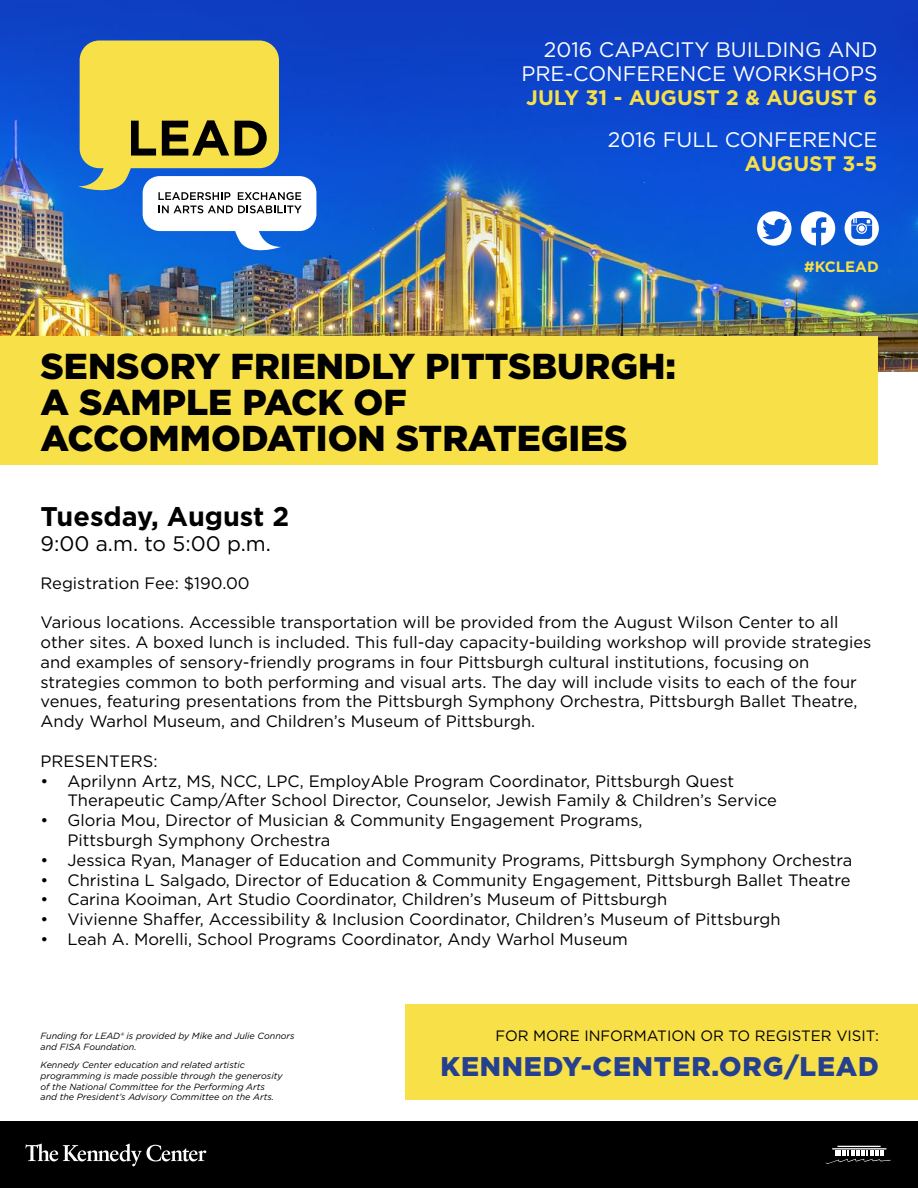
<style>
.page{position:relative;width:918px;height:1188px;background:#fff}
.page>*{position:absolute;margin:0;border:0;box-sizing:border-box;transform-origin:0 0}
.t1{font:900 36px/36px "Gotham";color:#000}
.t2{font:900 27px "Gotham";letter-spacing:.03em;color:#25408f}
.t3{font:700 27px "Gotham";color:#000}
.t4{font:21px "Gotham";color:#fff}
.t5{font:700 21px "Gotham";color:#f8e049}
.t6{font:21px "Gotham";color:#000}
.t7{font:16.5px/19.8px "Gotham";color:#000}
.t8{font:15px "Gotham";color:#000}
.t9{font:700 15px "Gotham";color:#f8e049}
.t10{font:italic 9px "Gotham";color:#000}
</style>
<div class="page">
<img style="left:0;top:0;width:918px;height:372px">
<svg style="left:78px;top:40px;width:238px;height:218px"></svg>
<div style="left:0;top:1122px;width:918px;height:66px;background:#000"></div>
<hr style="left:832px;top:1148px;width:54px;height:1px;background:#fff">
<hr style="left:838px;top:1146px;width:43px;height:1px;background:#fff">
<svg style="left:826px;top:1150px;width:65px;height:14px"></svg>
<svg style="left:25px;top:1144px;width:181px;height:22px"></svg>
<div style="left:405px;top:1004px;width:513px;height:96px;background:#f8e049"></div>
<div style="left:0;top:336px;width:878px;height:129px;background:#f8e049"></div>
<svg style="left:801px;top:211px;width:34px;height:35px"></svg>
<svg style="left:845px;top:211px;width:34px;height:35px"></svg>
<svg style="left:757px;top:211px;width:35px;height:35px"></svg>
<p class="t4" style="left:544px;top:36px;width:335px">2016 CAPACITY BUILDING AND</p>
<p class="t4" style="left:521px;top:60px;width:358px">PRE-CONFERENCE WORKSHOPS</p>
<p class="t5" style="left:526px;top:84px;width:353px">JULY 31 - AUGUST 2 &amp; AUGUST 6</p>
<p class="t4" style="left:608px;top:126px;width:271px">2016 FULL CONFERENCE</p>
<p class="t5" style="left:745px;top:150px;width:134px">AUGUST 3-5</p>
<p class="t1" style="left:40px;top:348px;width:637px">SENSORY FRIENDLY PITTSBURGH:<br>A SAMPLE PACK OF<br>ACCOMMODATION STRATEGIES</p>
<p class="t9" style="left:804px;top:257px;width:76px">#KCLEAD</p>
<p class="t3" style="left:40px;top:498px;width:250px">Tuesday, August 2</p>
<p class="t6" style="left:40px;top:530px;width:232px">9:00 a.m. to 5:00 p.m.</p>
<p class="t7" style="left:40px;top:573px;width:211px">Registration Fee: $190.00</p>
<p class="t7" style="left:40px;top:612px;width:832px">Various locations. Accessible transportation will be provided from the August Wilson Center to all other sites. A boxed lunch is included. This full-day capacity-building workshop will provide strategies and examples of sensory-friendly programs in four Pittsburgh cultural institutions, focusing on strategies common to both performing and visual arts. The day will include visits to each of the four venues, featuring presentations from the Pittsburgh Symphony Orchestra, Pittsburgh Ballet Theatre, Andy Warhol Museum, and Children’s Museum of Pittsburgh.</p>
<p class="t7" style="left:40px;top:751px;width:119px">PRESENTERS:</p>
<p class="t7" style="left:68px;top:771px;width:711px;text-indent:-27px">• Aprilynn Artz, MS, NCC, LPC, EmployAble Program Coordinator, Pittsburgh Quest<br>Therapeutic Camp/After School Director, Counselor, Jewish Family &amp; Children’s Service</p>
<p class="t7" style="left:68px;top:810px;width:577px;text-indent:-27px">• Gloria Mou, Director of Musician &amp; Community Engagement Programs,<br>Pittsburgh Symphony Orchestra</p>
<p class="t7" style="left:40px;top:850px;width:813px">• Jessica Ryan, Manager of Education and Community Programs, Pittsburgh Symphony Orchestra</p>
<p class="t7" style="left:40px;top:870px;width:812px">• Christina L Salgado, Director of Education &amp; Community Engagement, Pittsburgh Ballet Theatre</p>
<p class="t7" style="left:40px;top:889px;width:628px">• Carina Kooiman, Art Studio Coordinator, Children’s Museum of Pittsburgh</p>
<p class="t7" style="left:40px;top:909px;width:742px">• Vivienne Shaffer, Accessibility &amp; Inclusion Coordinator, Children’s Museum of Pittsburgh</p>
<p class="t7" style="left:40px;top:929px;width:589px">• Leah A. Morelli, School Programs Coordinator, Andy Warhol Museum</p>
<p class="t10" style="left:40px;top:1030px;width:256px">Funding for LEAD® is provided by Mike and Julie Connors</p>
<p class="t10" style="left:40px;top:1041px;width:98px">and FISA Foundation.</p>
<p class="t10" style="left:40px;top:1059px;width:206px">Kennedy Center education and related artistic</p>
<p class="t10" style="left:40px;top:1070px;width:244px">programming is made possible through the generosity</p>
<p class="t10" style="left:40px;top:1081px;width:226px">of the National Committee for the Performing Arts</p>
<p class="t10" style="left:40px;top:1091px;width:235px">and the President’s Advisory Committee on the Arts.</p>
<p class="t8" style="left:495px;top:1026px;width:385px">FOR MORE INFORMATION OR TO REGISTER VISIT:</p>
<p class="t2" style="left:441px;top:1047px;width:440px">KENNEDY-CENTER.ORG/LEAD</p>
</div>
